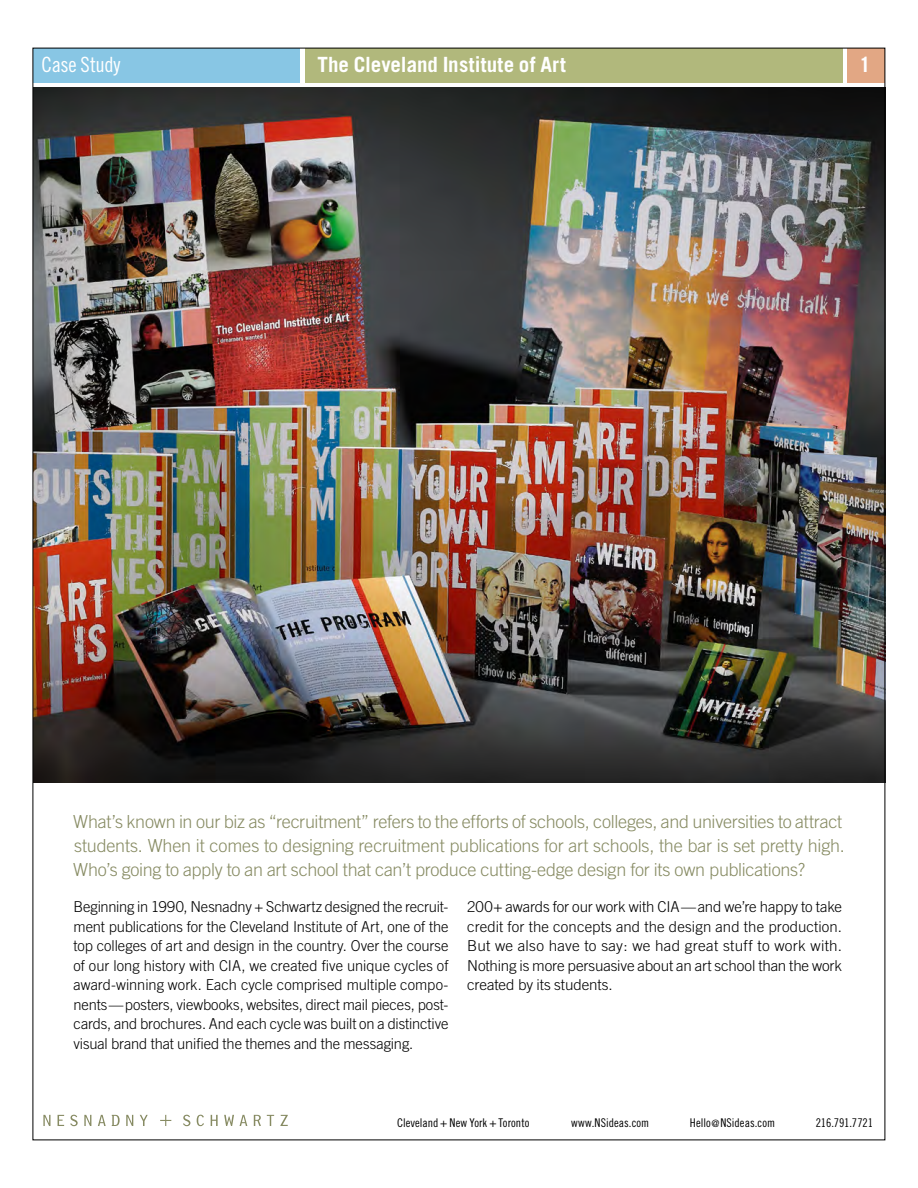
<style>
.page{position:relative;width:918px;height:1188px;background:#fff}
.page>*{position:absolute;margin:0;border:0;box-sizing:border-box;transform-origin:0 0}
.t1{font:700 21px "Trade Gothic";letter-spacing:.005em;color:#fff}
.t2{font:21px "Trade Gothic Cond Eighteen";letter-spacing:-.015em;color:#fff}
.t3{font:300 18px/24px "Trade Gothic";letter-spacing:-.015em;color:#878b63}
.t4{font:300 15px/19.5px "Trade Gothic";letter-spacing:-.005em;color:#000;text-align:justify}
.t5{font:12px "Trade Gothic Cond Eighteen";letter-spacing:.005em;color:#000}
.t6{font:12px "Trade Gothic Cond Eighteen";letter-spacing:-.015em;color:#000}
.s1{font-size:10.2px}
</style>
<div class="page">
<img style="left:35px;top:88px;width:848px;height:694px">
<div style="left:33px;top:48px;width:267px;height:34px;background:#88c6e4"></div>
<div style="left:305px;top:48px;width:537px;height:34px;background:#b1b87c"></div>
<div style="left:847px;top:48px;width:38px;height:34px;background:#e2a784"></div>
<svg style="left:160px;top:1115px;width:11px;height:11px"></svg>
<svg style="left:43px;top:1115px;width:7px;height:11px"></svg>
<svg style="left:58px;top:1115px;width:6px;height:11px"></svg>
<svg style="left:70px;top:1115px;width:8px;height:11px"></svg>
<svg style="left:84px;top:1115px;width:7px;height:11px"></svg>
<svg style="left:98px;top:1115px;width:8px;height:11px"></svg>
<svg style="left:112px;top:1115px;width:8px;height:11px"></svg>
<svg style="left:126px;top:1115px;width:7px;height:11px"></svg>
<svg style="left:140px;top:1115px;width:8px;height:11px"></svg>
<svg style="left:183px;top:1115px;width:7px;height:11px"></svg>
<svg style="left:197px;top:1115px;width:7px;height:11px"></svg>
<svg style="left:211px;top:1115px;width:7px;height:11px"></svg>
<svg style="left:224px;top:1115px;width:10px;height:11px"></svg>
<svg style="left:240px;top:1115px;width:7px;height:11px"></svg>
<svg style="left:254px;top:1115px;width:7px;height:11px"></svg>
<svg style="left:267px;top:1115px;width:7px;height:11px"></svg>
<svg style="left:280px;top:1115px;width:8px;height:11px"></svg>
<h1 class="t2" style="left:41px;top:53px;width:81px">Case Study</h1>
<h1 class="t1" style="left:317px;top:52px;width:250px">The Cleveland Institute of Art</h1>
<h1 class="t1" style="left:859px;top:52px;width:13px">1</h1>
<p class="t3" style="left:73px;top:809px;width:773px">What’s known in our biz as “recruitment” refers to the efforts of schools, colleges, and universities to attract students. When it comes to designing recruitment publications for art schools, the bar is set pretty high.<br>Who’s going to apply to an art school that can’t produce cutting-edge design for its own publications?</p>
<p class="t4" style="left:74px;top:897px;width:377px">Beginning in 1990, Nesnadny + Schwartz designed the recruit&shy;ment publications for the Cleveland Institute of Art, one of the top colleges of art and design in the country. Over the course of our long history with CIA, we created five unique cycles of award-winning work. Each cycle comprised multiple compo&shy;nents—posters, viewbooks, websites, direct mail pieces, post&shy;cards, and brochures. And each cycle was built on a distinctive visual brand that unified the themes and the messaging.</p>
<p class="t4" style="left:467px;top:897px;width:376px">200+ awards for our work with CIA—and we’re happy to take credit for the concepts and the design and the production.<br>But we also have to say: we had great stuff to work with.<br>Nothing is more persuasive about an art school than the work created by its students.</p>
<p class="t5" style="left:397px;top:1116px;width:134px">Cleveland + New York + Toronto</p>
<p class="t5" style="left:571px;top:1116px;width:80px">www.NSideas.com</p>
<p class="t5" style="left:690px;top:1116px;width:87px">Hello<span class="s1">@</span>NSideas.com</p>
<p class="t6" style="left:816px;top:1116px;width:59px">216.791.7721</p>
</div>
